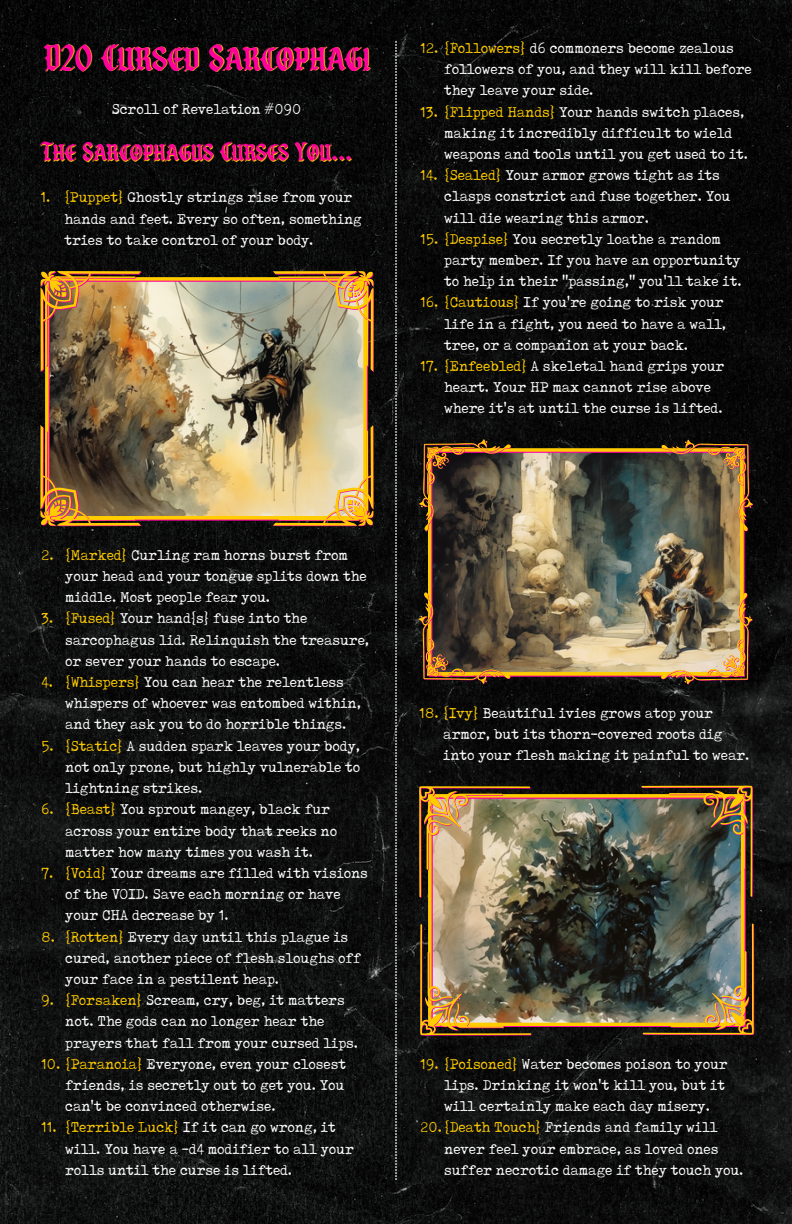
<style>
.page{position:relative;width:792px;height:1224px;background:#fff}
.page>*{position:absolute;margin:0;border:0;box-sizing:border-box;transform-origin:0 0}
.t1{font:34px "Cristone";color:#ff009d}
.t2{font:24px "Cristone";color:#ff009d}
.t3{font:16px/21.2px "Tox Typewriter";color:#fff}
.t4{font:16px "Tox Typewriter";color:#fc0}
.s1{color:#fc0}
</style>
<div class="page">
<img style="left:0;top:0;width:792px;height:1224px">
<svg style="left:395px;top:41px;width:2px;height:1139px;background:#686868"></svg>
<img style="left:45px;top:277px;width:322px;height:243px">
<img style="left:428px;top:448px;width:316px;height:228px">
<img style="left:428px;top:794px;width:317px;height:232px">
<img style="left:41px;top:271px;width:101px;height:101px">
<svg style="left:661px;top:440px;width:92px;height:92px;background:#6e593a"></svg>
<img style="left:420px;top:924px;width:111px;height:112px">
<svg style="left:40px;top:425px;width:102px;height:101px;background:#6c5029"></svg>
<img style="left:273px;top:271px;width:101px;height:101px">
<img style="left:273px;top:425px;width:101px;height:101px">
<img style="left:661px;top:593px;width:92px;height:92px">
<svg style="left:419px;top:439px;width:92px;height:92px;background:#513d28"></svg>
<svg style="left:419px;top:592px;width:92px;height:92px;background:#5c442b"></svg>
<img style="left:419px;top:786px;width:112px;height:112px">
<img style="left:641px;top:786px;width:112px;height:111px">
<img style="left:643px;top:924px;width:111px;height:111px">
<p class="t1" style="left:44px;top:42px;width:328px">D20 Cursed Sarcophagi</p>
<p class="t3" style="left:112px;top:98px;width:191px">Scroll of Revelation #090</p>
<p class="t2" style="left:41px;top:141px;width:313px">The Sarcophagus Curses You...</p>
<p class="t4" style="left:40px;top:189px;width:12px">1.</p>
<p class="t3" style="left:64px;top:187px;width:299px"><span class="s1">{Puppet}</span> Ghostly strings rise from your hands and feet. Every so often, something tries to take control of your body.</p>
<p class="t3" style="left:444px;top:37px;width:309px;text-indent:-24px"><span class="s1">12. {Followers}</span> d6 commoners become zealous followers of you, and they will kill before they leave your side.</p>
<p class="t3" style="left:444px;top:101px;width:305px;text-indent:-24px"><span class="s1">13. {Flipped Hands}</span> Your hands switch places, making it incredibly difficult to wield weapons and tools until you get used to it.</p>
<p class="t3" style="left:444px;top:165px;width:288px;text-indent:-24px"><span class="s1">14. {Sealed}</span> Your armor grows tight as its clasps constrict and fuse together. You will die wearing this armor.</p>
<p class="t3" style="left:444px;top:228px;width:299px;text-indent:-24px"><span class="s1">15. {Despise}</span> You secretly loathe a random party member. If you have an opportunity to help in their "passing," you'll take it.</p>
<p class="t3" style="left:444px;top:292px;width:284px;text-indent:-24px"><span class="s1">16. {Cautious}</span> If you're going to risk your life in a fight, you need to have a wall, tree, or a companion at your back.</p>
<p class="t3" style="left:444px;top:355px;width:282px;text-indent:-24px"><span class="s1">17. {Enfeebled}</span> A skeletal hand grips your heart. Your HP max cannot rise above where it's at until the curse is lifted.</p>
<p class="t3" style="left:65px;top:544px;width:303px"><span class="s1">{Marked}</span> Curling ram horns burst from your head and your tongue splits down the middle. Most people fear you.</p>
<p class="t3" style="left:65px;top:608px;width:306px"><span class="s1">{Fused}</span> Your hand{s} fuse into the sarcophagus lid. Relinquish the treasure, or sever your hands to escape.</p>
<p class="t3" style="left:65px;top:671px;width:297px"><span class="s1">{Whispers}</span> You can hear the relentless whispers of whoever was entombed within, and they ask you to do horrible things.</p>
<p class="t3" style="left:65px;top:735px;width:297px;text-align:justify"><span class="s1">{Static}</span> A sudden spark leaves your body, not only prone, but highly vulnerable to lightning strikes.</p>
<p class="t3" style="left:65px;top:799px;width:273px"><span class="s1">{Beast}</span> You sprout mangey, black fur across your entire body that reeks no matter how many times you wash it.</p>
<p class="t3" style="left:65px;top:862px;width:304px"><span class="s1">{Void}</span> Your dreams are filled with visions of the VOID. Save each morning or have your CHA decrease by 1.</p>
<p class="t3" style="left:65px;top:926px;width:297px"><span class="s1">{Rotten}</span> Every day until this plague is cured, another piece of flesh sloughs off your face in a pestilent heap.</p>
<p class="t3" style="left:65px;top:990px;width:294px"><span class="s1">{Forsaken}</span> Scream, cry, beg, it matters not. The gods can no longer hear the prayers that fall from your cursed lips.</p>
<p class="t3" style="left:65px;top:1053px;width:282px;text-align:justify;text-indent:-24px"><span class="s1">10. {Paranoia}</span> Everyone, even your closest friends, is secretly out to get you. You can't be convinced otherwise.</p>
<p class="t3" style="left:65px;top:1117px;width:290px"><span class="s1">{Terrible Luck}</span> If it can go wrong, it will. You have a -d4 modifier to all your rolls until the curse is lifted.</p>
<p class="t4" style="left:41px;top:546px;width:14px">2.</p>
<p class="t4" style="left:41px;top:610px;width:14px">3.</p>
<p class="t4" style="left:41px;top:674px;width:13px">4.</p>
<p class="t4" style="left:41px;top:737px;width:14px">5.</p>
<p class="t4" style="left:41px;top:801px;width:14px">6.</p>
<p class="t4" style="left:41px;top:865px;width:14px">7.</p>
<p class="t4" style="left:41px;top:928px;width:15px">8.</p>
<p class="t4" style="left:41px;top:992px;width:14px">9.</p>
<p class="t4" style="left:41px;top:1119px;width:17px">11.</p>
<p class="t3" style="left:443px;top:702px;width:308px;text-indent:-24px"><span class="s1">18. {Ivy}</span> Beautiful ivies grows atop your armor, but its thorn-covered roots dig into your flesh making it painful to wear.</p>
<p class="t3" style="left:444px;top:1053px;width:285px;text-indent:-24px"><span class="s1">19. {Poisoned}</span> Water becomes poison to your lips. Drinking it won't kill you, but it will certainly make each day misery.</p>
<p class="t3" style="left:444px;top:1117px;width:301px;text-indent:-24px"><span class="s1">20.{Death Touch}</span> Friends and family will never feel your embrace, as loved ones suffer necrotic damage if they touch you.</p>
</div>
